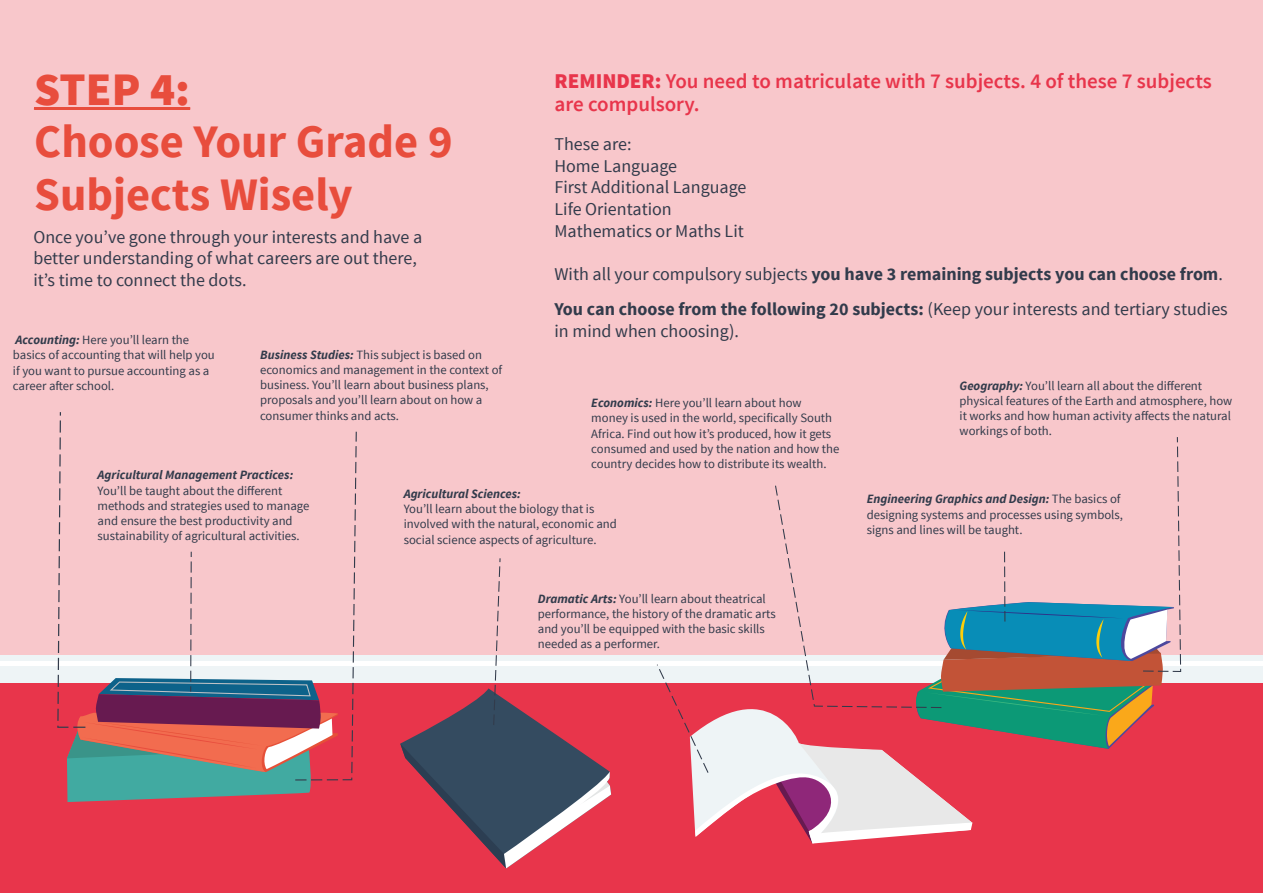
<style>
.page{position:relative;width:1263px;height:893px;background:#f8c7cb}
.page>*{position:absolute;margin:0;border:0;box-sizing:border-box;transform-origin:0 0}
.t1{font:700 46.5px/52.5px "Source Sans Pro";color:#e84d3d}
.t2{font:900 46.5px "Source Sans Pro";color:#e84d3d}
.t3{font:600 21px/22.5px "Source Sans Pro";color:#e8354b}
.t4{font:18px/21.6px "Source Sans Pro";color:#323b4b}
.t5{font:700 18px/35.1px "Source Sans Pro";color:#323b4b}
.t6{font:12.75px/15.3px "Source Sans Pro";color:#323b4b}
.t7{font:italic 700 12.75px "Source Sans Pro";color:#323b4b}
.s1{font-weight:900}
.s2{font-weight:400}
.s3{font-weight:700;font-style:italic}
</style>
<div class="page">
<div style="left:0;top:674px;width:1263px;height:219px;background:#e8354b"></div>
<div style="left:0;top:656px;width:1263px;height:27px;background:#eef4f6"></div>
<div style="left:0;top:661px;width:1263px;height:5px;background:#fff"></div>
<svg style="left:34px;top:107px;width:156px;height:3px"></svg>
<svg style="left:57px;top:412px;width:300px;height:390px"></svg>
<svg style="left:400px;top:558px;width:211px;height:310px"></svg>
<svg style="left:657px;top:437px;width:524px;height:406px"></svg>
<h2 class="t3" style="left:554px;top:72px;width:659px"><span class="s1">REMINDER:</span> You need to matriculate with 7 subjects. 4 of these 7 subjects are compulsory.</h2>
<h3 class="t4" style="left:554px;top:135px;width:194px">These are:<br>Home Language<br>First Additional Language<br>Life Orientation<br>Mathematics or Maths Lit</h3>
<h3 class="t5" style="left:554px;top:258px;width:675px"><span class="s2">With all your compulsory subjects</span> you have 3 remaining subjects you can choose from<span class="s2">.<br></span>You can choose from the following 20 subjects: <span class="s2">(Keep your interests and tertiary studies</span></h3>
<h3 class="t4" style="left:554px;top:321px;width:186px">in mind when choosing).</h3>
<h1 class="t2" style="left:34px;top:71px;width:157px">STEP 4:</h1>
<h1 class="t1" style="left:34px;top:119px;width:420px">Choose Your Grade 9<br>Subjects Wisely</h1>
<h3 class="t4" style="left:33px;top:227px;width:390px">Once you’ve gone through your interests and have a better understanding of what careers are out there, it’s time to connect the dots.</h3>
<p class="t6" style="left:13px;top:333px;width:203px"><span class="s3">Accounting:</span> Here you’ll learn the basics of accounting that will help you if you want to pursue accounting as a career ater school.</p>
<p class="t6" style="left:260px;top:348px;width:244px"><span class="s3">Business Studies:</span> This subject is based on economics and management in the context of business. You’ll learn about business plans, proposals and you’ll learn about on how a consumer thinks and acts.</p>
<p class="t6" style="left:959px;top:378px;width:274px"><span class="s3">Geography:</span> You’ll learn all about the different physical features of the Earth and atmosphere, how it works and how human activity affects the natural workings of both.</p>
<p class="t6" style="left:591px;top:396px;width:250px"><span class="s3">Economics:</span> Here you’ll learn about how money is used in the world, specifically South Africa. Find out how it’s produced, how it gets consumed and used by the nation and how the country decides how to distribute its wealth.</p>
<p class="t7" style="left:98px;top:470px;width:197px">Agricultural Management Practices:</p>
<p class="t6" style="left:98px;top:483px;width:213px">You’ll be taught about the different methods and strategies used to manage and ensure the best productivity and sustainability of agricultural activities.</p>
<p class="t7" style="left:404px;top:489px;width:119px">Agricultural Sciences:</p>
<p class="t6" style="left:404px;top:502px;width:215px">You’ll learn about the biology that is involved with the natural, economic and social science aspects of agriculture.</p>
<p class="t6" style="left:867px;top:492px;width:258px"><span class="s3">Engineering Graphics and Design:</span> The basics of designing systems and processes using symbols, signs and lines will be taught.</p>
<p class="t6" style="left:538px;top:592px;width:239px"><span class="s3">Dramatic Arts:</span> You’ll learn about theatrical performance, the history of the dramatic arts and you’ll be equipped with the basic skills needed as a performer.</p>
</div>
